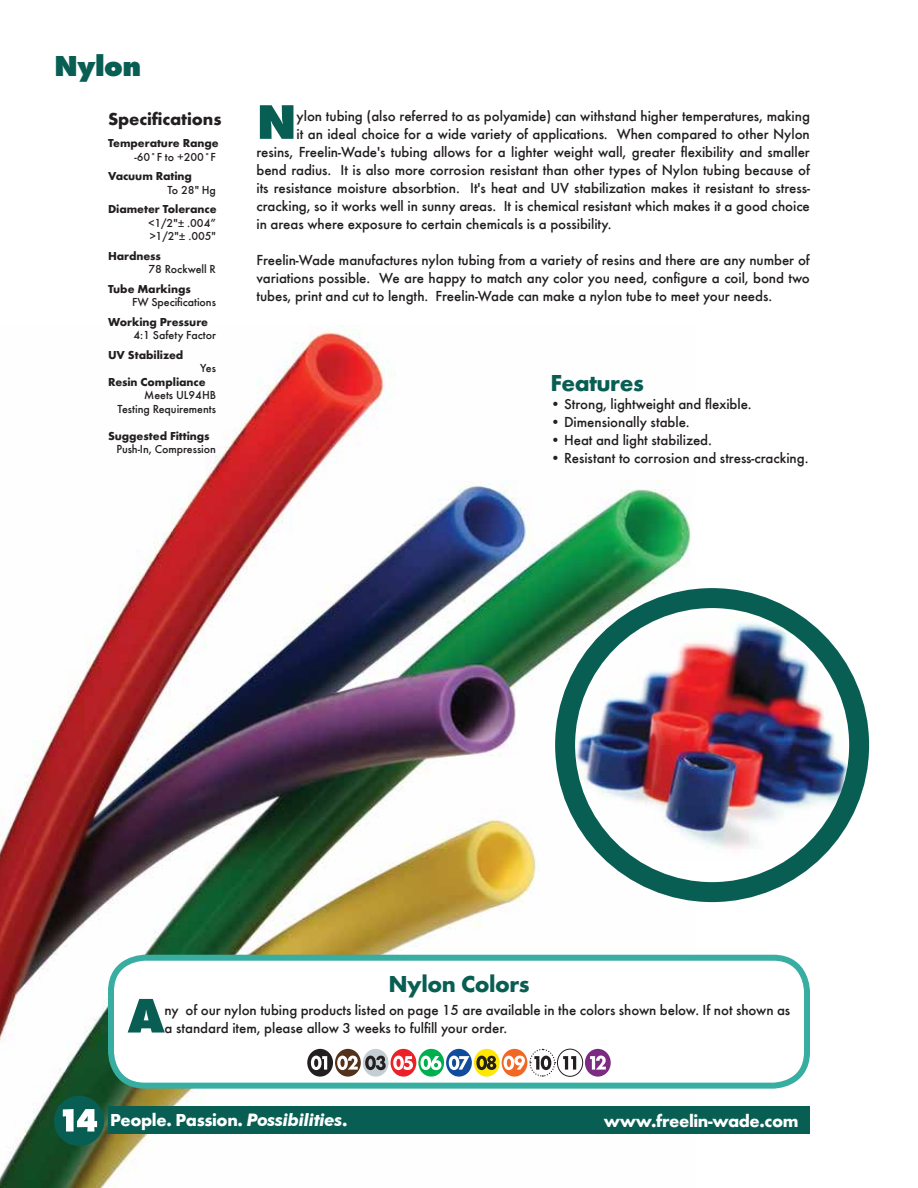
<style>
.page{position:relative;width:918px;height:1188px;background:#fff}
.page>*{position:absolute;margin:0;border:0;box-sizing:border-box;transform-origin:0 0}
.t1{font:700 expanded 50.4px "Futura";color:#095e54}
.t2{font:700 expanded 30px "Futura";letter-spacing:-.02em;color:#095e54}
.t3{font:700 24px "Futura";letter-spacing:-.02em;color:#095e54}
.t4{font:700 18px "Futura";letter-spacing:-.02em;color:#fff}
.t5{font:700 18px "Futura";letter-spacing:-.005em;color:#231f20}
.t6{font:500 15px/18px "Futura";letter-spacing:-.005em;color:#231f20;text-align:justify}
.t7{font:500 12px/13.5px "Futura";letter-spacing:-.005em;color:#231f20}
.t8{font:700 12px "Futura";letter-spacing:-.005em;color:#231f20}
.s1{font-family:"Futura BT";font-style:italic;font-size:17.25px}
</style>
<div class="page">
<img style="left:0;top:326px;width:695px;height:862px">
<div style="left:108px;top:1107px;width:702px;height:27px;background:#095e54"></div>
<div style="left:54px;top:1096px;width:50px;height:50px;background:#095e54;border-radius:50%"></div>
<svg style="left:63px;top:1109px;width:34px;height:23px"></svg>
<svg style="left:565px;top:598px;width:294px;height:294px"></svg>
<img style="left:568px;top:615px;width:279px;height:245px">
<div style="left:555px;top:588px;width:314px;height:314px;border:20px solid #095e54;border-radius:50%"></div>
<div style="left:111px;top:958px;width:696px;height:128px;background:#fff;border-radius:34px"></div>
<div style="left:108px;top:955px;width:702px;height:134px;border:6px solid #38ada1;border-radius:34px"></div>
<svg style="left:335px;top:1049px;width:26px;height:28px"></svg>
<svg style="left:337px;top:1056px;width:21px;height:14px"></svg>
<div style="left:363px;top:1049px;width:26px;height:28px;background:#c5ced3;border-radius:50%"></div>
<svg style="left:365px;top:1056px;width:21px;height:14px"></svg>
<div style="left:585px;top:1049px;width:26px;height:28px;background:#7b2b82;border-radius:50%"></div>
<svg style="left:590px;top:1056px;width:16px;height:14px"></svg>
<svg style="left:474px;top:1049px;width:26px;height:28px"></svg>
<svg style="left:476px;top:1056px;width:20px;height:14px"></svg>
<svg style="left:418px;top:1049px;width:26px;height:28px"></svg>
<svg style="left:421px;top:1056px;width:20px;height:14px"></svg>
<svg style="left:557px;top:1049px;width:26px;height:27px"></svg>
<div style="left:557px;top:1049px;width:26px;height:28px;border:1px solid #231f20;border-radius:50%"></div>
<svg style="left:563px;top:1056px;width:13px;height:14px"></svg>
<svg style="left:446px;top:1049px;width:26px;height:28px"></svg>
<svg style="left:449px;top:1056px;width:20px;height:14px"></svg>
<svg style="left:502px;top:1049px;width:25px;height:28px"></svg>
<svg style="left:504px;top:1048px;width:52px;height:29px"></svg>
<div style="left:391px;top:1049px;width:25px;height:28px;background:#ec2127;border-radius:50%"></div>
<svg style="left:393px;top:1056px;width:20px;height:14px"></svg>
<svg style="left:307px;top:1049px;width:26px;height:28px"></svg>
<svg style="left:311px;top:1056px;width:16px;height:14px"></svg>
<h2 class="t2" style="left:54px;top:48px;width:89px">Nylon</h2>
<p class="t5" style="left:108px;top:108px;width:115px">Specifications</p>
<p class="t8" style="left:108px;top:136px;width:112px">Temperature Range</p>
<p class="t7" style="left:134px;top:150px;width:83px">-60˚F to +200˚F</p>
<p class="t8" style="left:108px;top:169px;width:85px">Vacuum Rating</p>
<p class="t7" style="left:167px;top:183px;width:50px">To 28" Hg</p>
<p class="t8" style="left:108px;top:202px;width:110px">Diameter Tolerance</p>
<p class="t7" style="left:149px;top:216px;width:69px">&lt;1/2"± .004” &gt;1/2"± .005"</p>
<p class="t8" style="left:108px;top:249px;width:55px">Hardness</p>
<p class="t7" style="left:148px;top:263px;width:69px">78 Rockwell R</p>
<p class="t8" style="left:108px;top:282px;width:84px">Tube Markings</p>
<p class="t7" style="left:132px;top:296px;width:85px">FW Specifications</p>
<p class="t8" style="left:108px;top:315px;width:102px">Working Pressure</p>
<p class="t7" style="left:134px;top:329px;width:84px">4:1 Safety Factor</p>
<p class="t8" style="left:108px;top:348px;width:77px">UV Stabilized</p>
<p class="t7" style="left:200px;top:362px;width:17px">Yes</p>
<p class="t8" style="left:108px;top:375px;width:99px">Resin Compliance</p>
<p class="t7" style="left:117px;top:389px;width:100px;text-align:right">Meets UL94HB<br>Testing Requirements</p>
<p class="t8" style="left:108px;top:429px;width:103px">Suggested Fittings</p>
<p class="t7" style="left:116px;top:443px;width:101px">Push-In, Compression</p>
<h1 class="t1" style="left:256px;top:92px;width:42px">N</h1>
<p class="t6" style="left:297px;top:107px;width:515px">ylon tubing (also referred to as polyamide) can withstand higher temperatures, making</p>
<p class="t6" style="left:297px;top:125px;width:515px">it an ideal choice for a wide variety of applications. When compared to other Nylon</p>
<p class="t6" style="left:256px;top:143px;width:555px">resins, Freelin-Wade's tubing allows for a lighter weight wall, greater flexibility and smaller</p>
<p class="t6" style="left:256px;top:161px;width:555px">bend radius. It is also more corrosion resistant than other types of Nylon tubing because of</p>
<p class="t6" style="left:256px;top:179px;width:555px">its resistance moisture absorbtion. It's heat and UV stabilization makes it resistant to stress-</p>
<p class="t6" style="left:256px;top:197px;width:555px">cracking, so it works well in sunny areas. It is chemical resistant which makes it a good choice</p>
<p class="t6" style="left:256px;top:215px;width:357px">in areas where exposure to certain chemicals is a possibility.</p>
<p class="t6" style="left:256px;top:251px;width:555px">Freelin-Wade manufactures nylon tubing from a variety of resins and there are any number of variations possible. We are happy to match any color you need, configure a coil, bond two tubes, print and cut to length. Freelin-Wade can make a nylon tube to meet your needs.</p>
<h3 class="t3" style="left:550px;top:368px;width:95px">Features</h3>
<p class="t6" style="left:550px;top:395px;width:203px">• Strong, lightweight and flexible.</p>
<p class="t6" style="left:550px;top:413px;width:141px">• Dimensionally stable.</p>
<p class="t6" style="left:550px;top:431px;width:163px">• Heat and light stabilized.</p>
<p class="t6" style="left:550px;top:449px;width:260px">• Resistant to corrosion and stress-cracking.</p>
<h3 class="t3" style="left:388px;top:969px;width:143px">Nylon Colors</h3>
<h1 class="t1" style="left:128px;top:986px;width:39px">A</h1>
<p class="t6" style="left:165px;top:1000px;width:627px">ny of our nylon tubing products listed on page 15 are available in the colors shown below. If not shown as a standard item, please allow 3 weeks to fulfill your order.</p>
<p class="t4" style="left:110px;top:1109px;width:239px">People. Passion. <span class="s1">Possibilities</span>.</p>
<p class="t4" style="left:604px;top:1109px;width:196px">www.freelin-wade.com</p>
</div>
